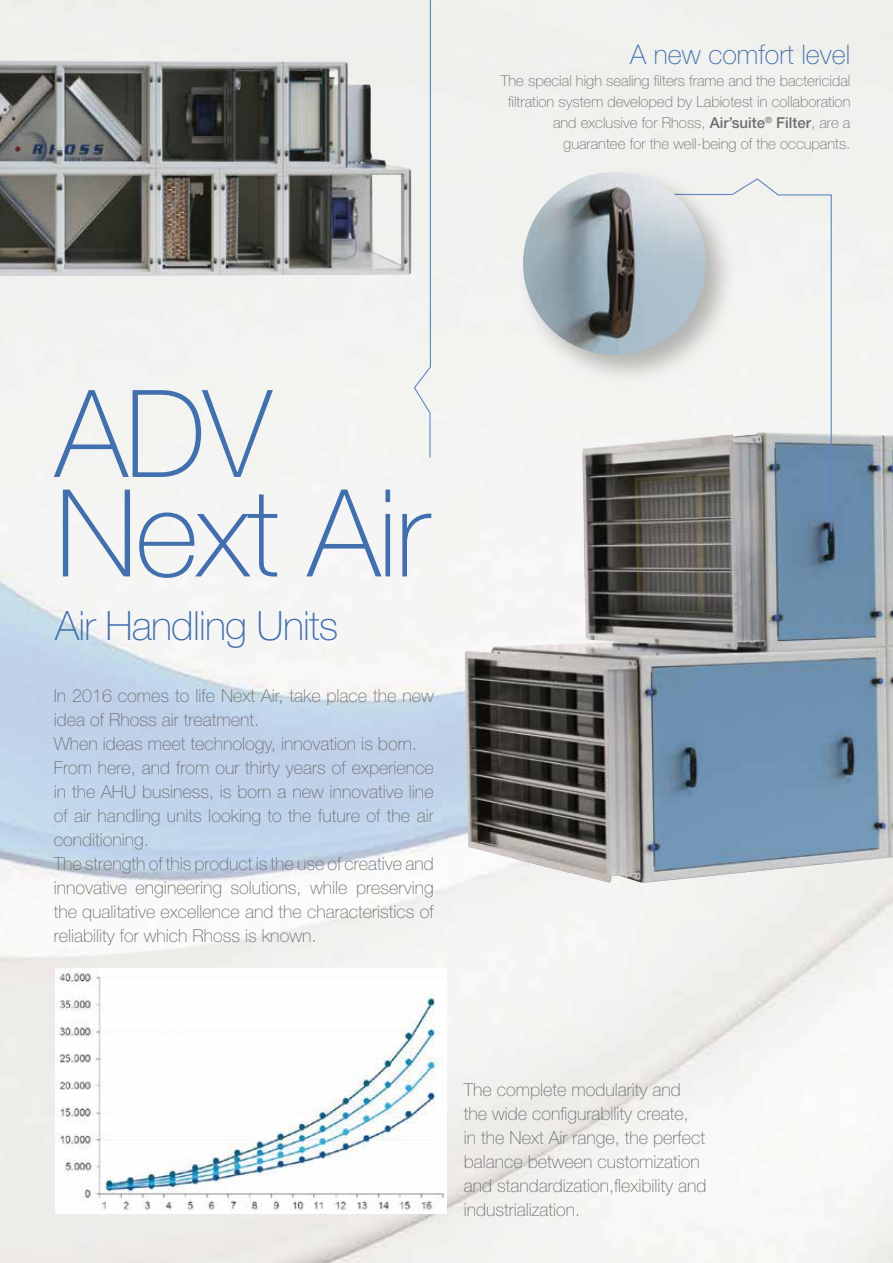
<style>
.page{position:relative;width:893px;height:1263px;background:#fff}
.page>*{position:absolute;margin:0;border:0;box-sizing:border-box;transform-origin:0 0}
.t1{font:100 121.65px/99.4px "Helvetica Neue LT Std";letter-spacing:-.02em;color:#426fad}
.t2{font:100 40.5px "Helvetica Neue LT Std";letter-spacing:-.02em;color:#426fad}
.t3{font:100 27px "Helvetica Neue LT Std";color:#426fad}
.t4{font:100 18px/24px "Helvetica Neue LT Std";color:#6d6e71}
.t5{font:100 15px/21px "Helvetica Neue LT Std";color:#6d6e71;text-align:right}
.s1{font-weight:500}
</style>
<div class="page">
<img style="left:465px;top:432px;width:428px;height:451px">
<svg style="left:667px;top:178px;width:165px;height:355px"></svg>
<img style="left:0;top:60px;width:411px;height:216px">
<img style="left:55px;top:969px;width:389px;height:242px">
<svg style="left:413px;top:0;width:19px;height:459px"></svg>
<div style="left:516px;top:165px;width:220px;height:220px;background:#000;opacity:.26"></div>
<img style="left:523px;top:172px;width:183px;height:183px;border-radius:91px">
<h3 class="t3" style="left:630px;top:39px;width:222px">A new comfort level</h3>
<p class="t5" style="left:501px;top:70px;width:351px">The special high sealing filters frame and the bactericidal filtration system developed by Labiotest in collaboration and exclusive for Rhoss, <span class="s1">Air’suite</span><sup>®</sup> <span class="s1">Filter</span>, are a guarantee for the well-being of the occupants.</p>
<h1 class="t1" style="left:55px;top:384px;width:376px">ADV<br>Next Air</h1>
<h2 class="t2" style="left:55px;top:602px;width:285px">Air Handling Units</h2>
<p class="t4" style="left:54px;top:683px;width:382px">In 2016 comes to life Next Air, take place the new idea of Rhoss air treatment.<br>When ideas meet technology, innovation is born.<br>From here, and from our thirty years of experience in the AHU business, is born a new innovative line of air handling units looking to the future of the air conditioning.<br>The strength of this product is the use of creative and innovative engineering solutions, while preserving the qualitative excellence and the characteristics of reliability for which Rhoss is known.</p>
<p class="t4" style="left:464px;top:1077px;width:244px">The complete modularity and the wide configurability create,<br>in the Next Air range, the perfect balance between customization and standardization,flexibility and industrialization.</p>
</div>
